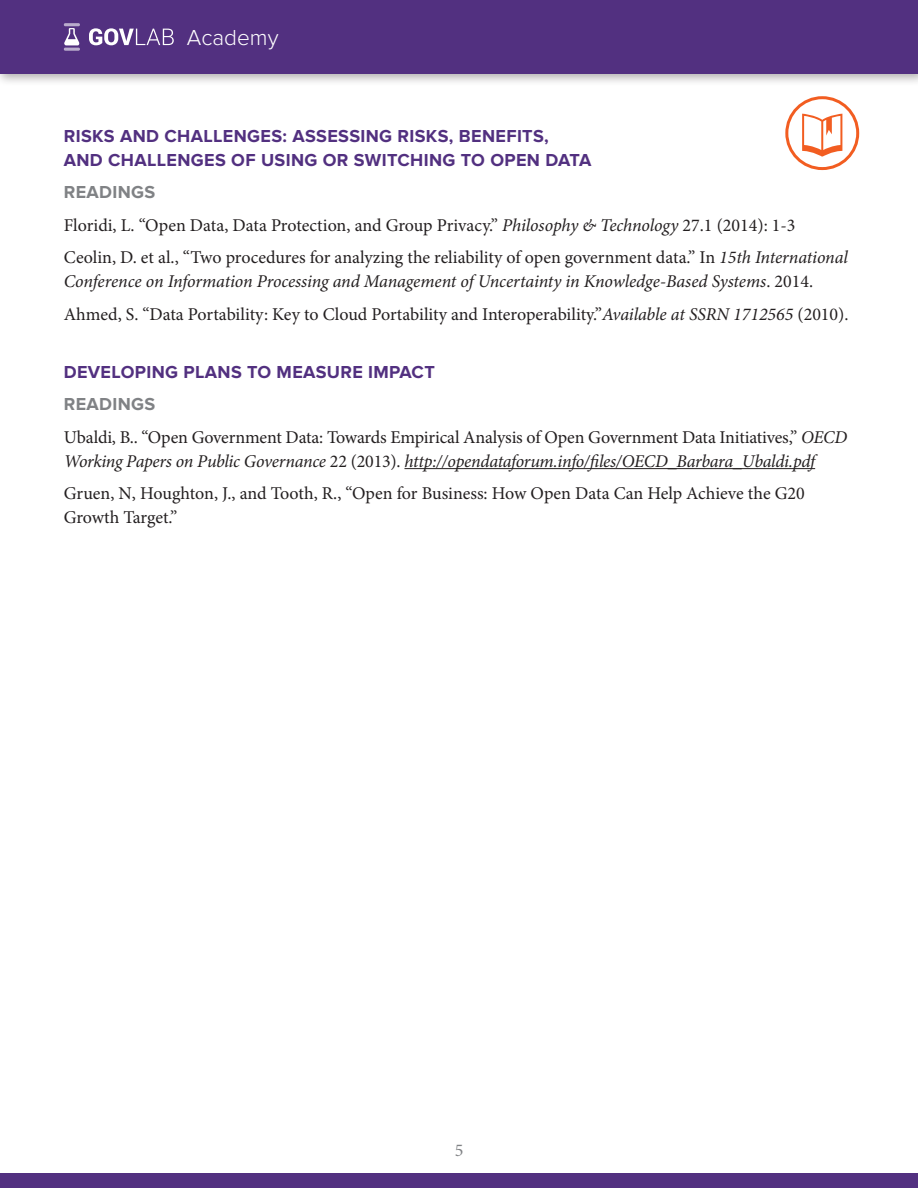
<style>
.page{position:relative;width:918px;height:1188px;background:#fff}
.page>*{position:absolute;margin:0;border:0;box-sizing:border-box;transform-origin:0 0}
.t1{font:300 22.5px "Proxima Nova";color:#fff}
.t2{font:18px/24px "Minion Pro";letter-spacing:-.005em;color:#231f20}
.t3{font:italic 18px/24px "Minion Pro";letter-spacing:-.01em;color:#231f20}
.t4{font:700 18px/24px "Proxima Nova";letter-spacing:.02em;color:#523080}
.t5{font:700 18px "Proxima Nova";letter-spacing:.02em;color:#808285}
.t6{font:18px "Minion Pro";color:#808285}
.s1{font-style:italic}
.s2{font-style:normal}
</style>
<div class="page">
<div style="left:0;top:0;width:918px;height:86px;background:#231f20;opacity:.36"></div>
<div style="left:0;top:0;width:918px;height:74px;background:#523080"></div>
<div style="left:0;top:1174px;width:918px;height:14px;background:#523080"></div>
<svg style="left:64px;top:23px;width:16px;height:28px"></svg>
<svg style="left:89px;top:28px;width:85px;height:17px"></svg>
<svg style="left:802px;top:114px;width:40px;height:43px"></svg>
<div style="left:785px;top:96px;width:74px;height:74px;border:3px solid #f25d21;border-radius:50%"></div>
<hr style="left:404px;top:468px;width:411px;height:1px;background:#231f20">
<p class="t1" style="left:187px;top:25px;width:93px">Academy</p>
<p class="t4" style="left:64px;top:124px;width:529px">RISKS AND CHALLENGES: ASSESSING RISKS, BENEFITS,<br>AND CHALLENGES OF USING OR SWITCHING TO OPEN DATA</p>
<p class="t5" style="left:64px;top:182px;width:93px">READINGS</p>
<p class="t2" style="left:64px;top:213px;width:733px">Floridi, L. “Open Data, Data Protection, and Group Privacy.” <span class="s1">Philosophy &amp; Technology</span> 27.1 (2014): 1-3</p>
<p class="t3" style="left:64px;top:246px;width:786px"><span class="s2">Ceolin, D. et al., “Two procedures for analyzing the reliability of open government data.” In</span> 15th International<br>Conference on Information Processing and Management of Uncertainty in Knowledge-Based Systems<span class="s2">. 2014.</span></p>
<p class="t2" style="left:64px;top:302px;width:786px">Ahmed, S. “Data Portability: Key to Cloud Portability and Interoperability.”<span class="s1">Available at SSRN 1712565</span> (2010).</p>
<p class="t4" style="left:64px;top:360px;width:373px">DEVELOPING PLANS TO MEASURE IMPACT</p>
<p class="t5" style="left:64px;top:394px;width:93px">READINGS</p>
<p class="t2" style="left:64px;top:425px;width:785px">Ubaldi, B.. “Open Government Data: Towards Empirical Analysis of Open Government Data Initiatives,” <span class="s1">OECD<br>Working Papers on Public Governance</span> 22 (2013). <span class="s1">http://opendataforum.info/files/OECD_Barbara_Ubaldi.pdf</span></p>
<p class="t2" style="left:64px;top:482px;width:743px">Gruen, N, Houghton, J., and Tooth, R., “Open for Business: How Open Data Can Help Achieve the G20<br>Growth Target.”</p>
<p class="t6" style="left:455px;top:1138px;width:10px">5</p>
</div>
